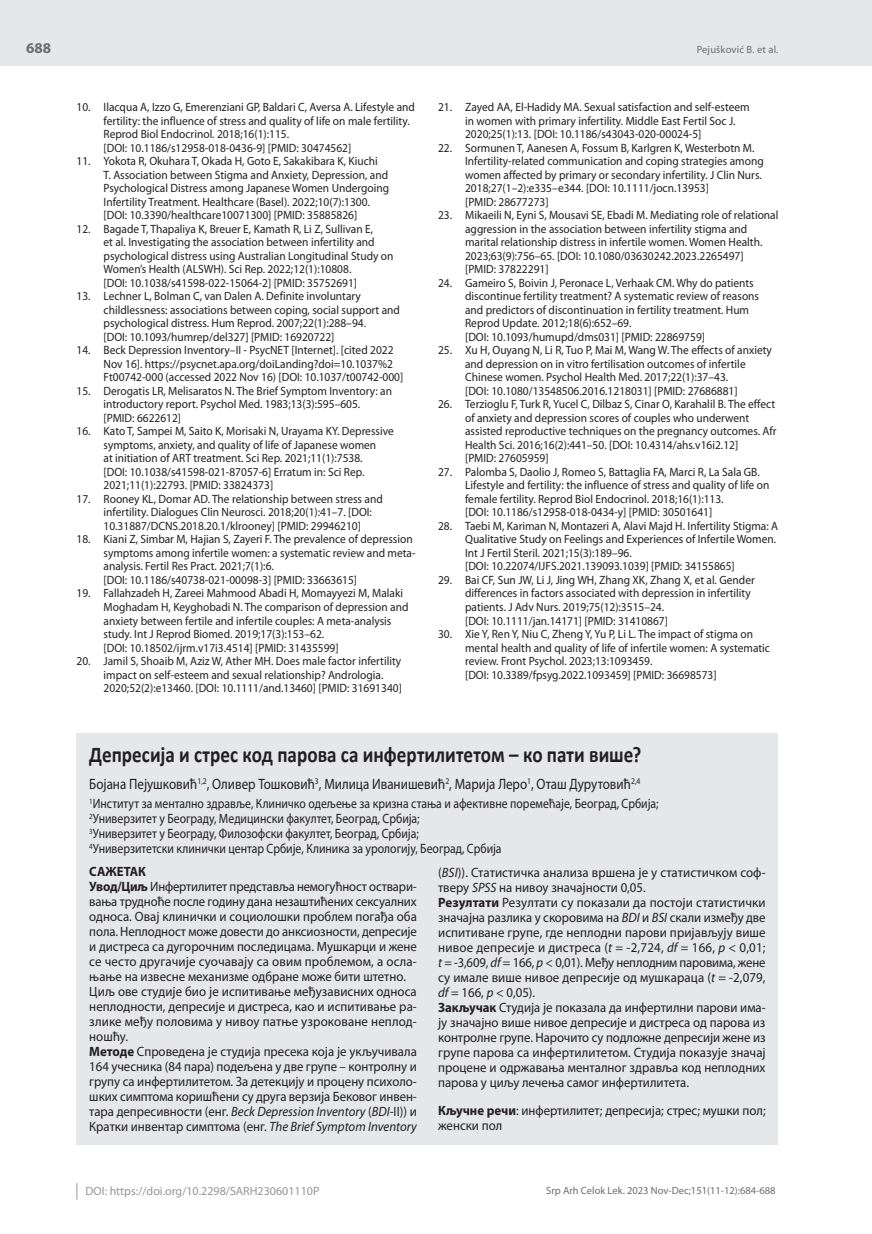
<style>
.page{position:relative;width:872px;height:1234px;background:#fff}
.page>*{position:absolute;margin:0;border:0;box-sizing:border-box;transform-origin:0 0}
.t1{font:700 22.5px "Calibri";color:#231f20;scale:.85 1}
.t2{font:15px "Myriad Pro";color:#231f20;scale:.87 1}
.t3{font:700 15px "Myriad Pro";color:#6c6d70}
.t4{font:13.5px/15px "Myriad Pro";color:#231f20;scale:.94 1}
.t5{font:13.5px/15px "Myriad Pro";color:#231f20;scale:.96 1}
.t6{font:13.5px/15px "Myriad Pro";color:#231f20;scale:.87 1}
.t7{font:13.5px/15px "Myriad Pro";color:#231f20;scale:.95 1}
.t8{font:12px/13.5px "Myriad Pro";color:#231f20;scale:.95 1}
.t9{font:12px "Myriad Pro";color:#939598}
.t10{font:10.5px "Myriad Pro";color:#6c6d70}
.s1{font-weight:700}
.s2{font-style:italic}
</style>
<div class="page">
<div style="left:0;top:0;width:872px;height:66px;background:#e6e7e9"></div>
<svg style="left:77px;top:1183px;width:1px;height:16px"></svg>
<div style="left:77px;top:732px;width:701px;height:412px;background:#e6e7e9"></div>
<p class="t3" style="left:26px;top:38px;width:26px">688</p>
<p class="t8" style="left:104px;top:100px;width:329px;text-indent:-27px">10. Ilacqua A, Izzo G, Emerenziani GP, Baldari C, Aversa A. Lifestyle and fertility: the influence of stress and quality of life on male fertility.<br>Reprod Biol Endocrinol. 2018;16(1):115.<br>[DOI: 10.1186/s12958-018-0436-9] [PMID: 30474562]</p>
<p class="t8" style="left:104px;top:154px;width:302px;text-indent:-27px">11. Yokota R, Okuhara T, Okada H, Goto E, Sakakibara K, Kiuchi<br>T. Association between Stigma and Anxiety, Depression, and Psychological Distress among Japanese Women Undergoing Infertility Treatment. Healthcare (Basel). 2022;10(7):1300. [DOI: 10.3390/healthcare10071300] [PMID: 35885826]</p>
<p class="t8" style="left:104px;top:222px;width:307px;text-indent:-27px">12. Bagade T, Thapaliya K, Breuer E, Kamath R, Li Z, Sullivan E,<br>et al. Investigating the association between infertility and psychological distress using Australian Longitudinal Study on Women’s Health (ALSWH). Sci Rep. 2022;12(1):10808.<br>[DOI: 10.1038/s41598-022-15064-2] [PMID: 35752691]</p>
<p class="t8" style="left:104px;top:289px;width:313px;text-indent:-27px">13. Lechner L, Bolman C, van Dalen A. Definite involuntary childlessness: associations between coping, social support and psychological distress. Hum Reprod. 2007;22(1):288–94.<br>[DOI: 10.1093/humrep/del327] [PMID: 16920722]</p>
<p class="t8" style="left:104px;top:343px;width:317px;text-indent:-27px">14. Beck Depression Inventory–II - PsycNET [Internet]. [cited 2022<br>Nov 16]. https://psycnet.apa.org/doiLanding?doi=10.1037%2<br>Ft00742-000 (accessed 2022 Nov 16) [DOI: 10.1037/t00742-000]</p>
<p class="t8" style="left:104px;top:384px;width:305px;text-indent:-27px">15. Derogatis LR, Melisaratos N. The Brief Symptom Inventory: an introductory report. Psychol Med. 1983;13(3):595–605. [PMID: 6622612]</p>
<p class="t8" style="left:104px;top:424px;width:307px;text-indent:-27px">16. Kato T, Sampei M, Saito K, Morisaki N, Urayama KY. Depressive symptoms, anxiety, and quality of life of Japanese women<br>at initiation of ART treatment. Sci Rep. 2021;11(1):7538.<br>[DOI: 10.1038/s41598-021-87057-6] Erratum in: Sci Rep.<br>2021;11(1):22793. [PMID: 33824373]</p>
<p class="t8" style="left:104px;top:492px;width:295px;text-indent:-27px">17. Rooney KL, Domar AD. The relationship between stress and infertility. Dialogues Clin Neurosci. 2018;20(1):41–7. [DOI:<br>10.31887/DCNS.2018.20.1/klrooney] [PMID: 29946210]</p>
<p class="t8" style="left:104px;top:532px;width:330px;text-indent:-27px">18. Kiani Z, Simbar M, Hajian S, Zayeri F. The prevalence of depression symptoms among infertile women: a systematic review and meta&shy;analysis. Fertil Res Pract. 2021;7(1):6.<br>[DOI: 10.1186/s40738-021-00098-3] [PMID: 33663615]</p>
<p class="t8" style="left:104px;top:586px;width:322px;text-indent:-27px">19. Fallahzadeh H, Zareei Mahmood Abadi H, Momayyezi M, Malaki Moghadam H, Keyghobadi N. The comparison of depression and anxiety between fertile and infertile couples: A meta-analysis study. Int J Reprod Biomed. 2019;17(3):153–62.<br>[DOI: 10.18502/ijrm.v17i3.4514] [PMID: 31435599]</p>
<p class="t8" style="left:104px;top:654px;width:315px;text-indent:-27px">20. Jamil S, Shoaib M, Aziz W, Ather MH. Does male factor infertility impact on self-esteem and sexual relationship? Andrologia.<br>2020;52(2):e13460. [DOI: 10.1111/and.13460] [PMID: 31691340]</p>
<p class="t10" style="left:696px;top:43px;width:83px">Pejušković B. et al.</p>
<p class="t8" style="left:465px;top:100px;width:301px;text-indent:-27px">21. Zayed AA, El-Hadidy MA. Sexual satisfaction and self-esteem in women with primary infertility. Middle East Fertil Soc J.<br>2020;25(1):13. [DOI: 10.1186/s43043-020-00024-5]</p>
<p class="t8" style="left:465px;top:141px;width:316px;text-indent:-27px">22. Sormunen T, Aanesen A, Fossum B, Karlgren K, Westerbotn M.<br>Infertility-related communication and coping strategies among women affected by primary or secondary infertility. J Clin Nurs.<br>2018;27(1–2):e335–e344. [DOI: 10.1111/jocn.13953]<br>[PMID: 28677273]</p>
<p class="t8" style="left:465px;top:208px;width:331px;text-indent:-27px">23. Mikaeili N, Eyni S, Mousavi SE, Ebadi M. Mediating role of relational aggression in the association between infertility stigma and marital relationship distress in infertile women. Women Health.<br>2023;63(9):756–65. [DOI: 10.1080/03630242.2023.2265497]<br>[PMID: 37822291]</p>
<p class="t8" style="left:465px;top:276px;width:311px;text-indent:-27px">24. Gameiro S, Boivin J, Peronace L, Verhaak CM. Why do patients discontinue fertility treatment? A systematic review of reasons and predictors of discontinuation in fertility treatment. Hum Reprod Update. 2012;18(6):652–69.<br>[DOI: 10.1093/humupd/dms031] [PMID: 22869759]</p>
<p class="t8" style="left:465px;top:343px;width:324px;text-indent:-27px">25. Xu H, Ouyang N, Li R, Tuo P, Mai M, Wang W. The effects of anxiety and depression on in vitro fertilisation outcomes of infertile Chinese women. Psychol Health Med. 2017;22(1):37–43.<br>[DOI: 10.1080/13548506.2016.1218031] [PMID: 27686881]</p>
<p class="t8" style="left:465px;top:397px;width:329px;text-indent:-27px">26. Terzioglu F, Turk R, Yucel C, Dilbaz S, Cinar O, Karahalil B. The effect of anxiety and depression scores of couples who underwent assisted reproductive techniques on the pregnancy outcomes. Afr Health Sci. 2016;16(2):441–50. [DOI: 10.4314/ahs.v16i2.12]<br>[PMID: 27605959]</p>
<p class="t8" style="left:465px;top:465px;width:322px;text-indent:-27px">27. Palomba S, Daolio J, Romeo S, Battaglia FA, Marci R, La Sala GB.<br>Lifestyle and fertility: the influence of stress and quality of life on female fertility. Reprod Biol Endocrinol. 2018;16(1):113.<br>[DOI: 10.1186/s12958-018-0434-y] [PMID: 30501641]</p>
<p class="t8" style="left:465px;top:519px;width:331px;text-indent:-27px">28. Taebi M, Kariman N, Montazeri A, Alavi Majd H. Infertility Stigma: A Qualitative Study on Feelings and Experiences of Infertile Women.<br>Int J Fertil Steril. 2021;15(3):189–96.<br>[DOI: 10.22074/IJFS.2021.139093.1039] [PMID: 34155865]</p>
<p class="t8" style="left:465px;top:573px;width:306px;text-indent:-27px">29. Bai CF, Sun JW, Li J, Jing WH, Zhang XK, Zhang X, et al. Gender differences in factors associated with depression in infertility patients. J Adv Nurs. 2019;75(12):3515–24.<br>[DOI: 10.1111/jan.14171] [PMID: 31410867]</p>
<p class="t8" style="left:465px;top:627px;width:322px;text-indent:-27px">30. Xie Y, Ren Y, Niu C, Zheng Y, Yu P, Li L. The impact of stigma on mental health and quality of life of infertile women: A systematic review. Front Psychol. 2023;13:1093459.<br>[DOI: 10.3389/fpsyg.2022.1093459] [PMID: 36698573]</p>
<h1 class="t1" style="left:89px;top:738px;width:651px">Депресија и стрес код парова са инфертилитетом – ко пати више?</h1>
<p class="t2" style="left:89px;top:774px;width:635px">Бојана Пејушковић<sup>1,2</sup>, Оливер Тошковић<sup>3</sup>, Милица Иванишевић<sup>2</sup>, Марија Леро<sup>1</sup>, Оташ Дурутовић<sup>2,4</sup></p>
<p class="t6" style="left:89px;top:795px;width:656px"><sup>1</sup>Институт за ментално здравље, Клиничко одељење за кризна стања и афективне поремећаје, Београд, Србија; <sup>2</sup>Универзитет у Београду, Медицински факултет, Београд, Србија;<br><sup>3</sup>Универзитет у Београду, Филозофски факултет, Београд, Србија;<br><sup>4</sup>Универзитетски клинички центар Србије, Клиника за урологију, Београд, Србија</p>
<p class="t4" style="left:89px;top:863px;width:350px"><span class="s1">САЖЕТАК<br>Увод/Циљ</span> Инфертилитет представља немогућност оствари&shy;вања трудноће после годину дана незаштићених сексуалних односа. Овај клинички и социолошки проблем погађа оба пола. Неплодност може довести до анксиозности, депресије и дистреса са дугорочним последицама. Мушкарци и жене се често другачије суочавају са овим проблемом, а осла&shy;њање на извесне механизме одбране може бити штетно.<br>Циљ ове студије био је испитивање међузависних односа неплодности, депресије и дистреса, као и испитивање ра&shy;злике међу половима у нивоу патње узроковане неплод&shy;ношћу.<br><span class="s1">Методе</span> Спроведена је студија пресека која је укључивала 164 учесника (84 парa) подељена у две групе – контролну и групу са инфертилитетом. За детекцију и процену психоло&shy;шких симптома коришћени су друга верзија Бековог инвен&shy;тара депресивности (енг. <span class="s2">Beck Depression Inventory</span> (<span class="s2">BDI</span>-II)) и Кратки инвентар симптома (енг. <span class="s2">The Brief Symptom Inventory</span></p>
<p class="t5" style="left:438px;top:864px;width:343px">(<span class="s2">BSI</span>)). Статистичка анализа вршена је у статистичком соф&shy;тверу <span class="s2">SPSS</span> на нивоу значајности 0,05.<br><span class="s1">Резултати</span> Резултати су показали да постоји статистички значајна разлика у скоровима на <span class="s2">BDI</span> и <span class="s2">BSI</span> скали између две испитиване групе, где неплодни парови пријављују више нивое депресије и дистреса (<span class="s2">t</span> = -2,724, <span class="s2">df</span> = 166, <span class="s2">p</span> &lt; 0,01; <span class="s2">t</span> = -3,609, <span class="s2">df</span> = 166, <span class="s2">p</span> &lt; 0,01). Међу неплодним паровима, жене су имале више нивое депресије од мушкараца (<span class="s2">t</span> = -2,079, <span class="s2">df</span> = 166, <span class="s2">p</span> &lt; 0,05).<br><span class="s1">Закључак</span> Студија је показала да инфертилни парови има&shy;ју значајно више нивое депресије и дистреса од парова из контролне групе. Нарочито су подложне депресији жене из групе парова са инфертилитетом. Студија показује значај процене и одржавања менталног здравља код неплодних парова у циљу лечења самог инфертилитета.</p>
<p class="t7" style="left:438px;top:1102px;width:346px"><span class="s1">Кључне речи</span>: инфертилитет; депресија; стрес; мушки пол; женски пол</p>
<p class="t9" style="left:86px;top:1183px;width:235px">DOI: https://doi.org/10.2298/SARH230601110P</p>
<p class="t10" style="left:546px;top:1184px;width:231px">Srp Arh Celok Lek. 2023 Nov-Dec;151(11-12):684-688</p>
</div>
